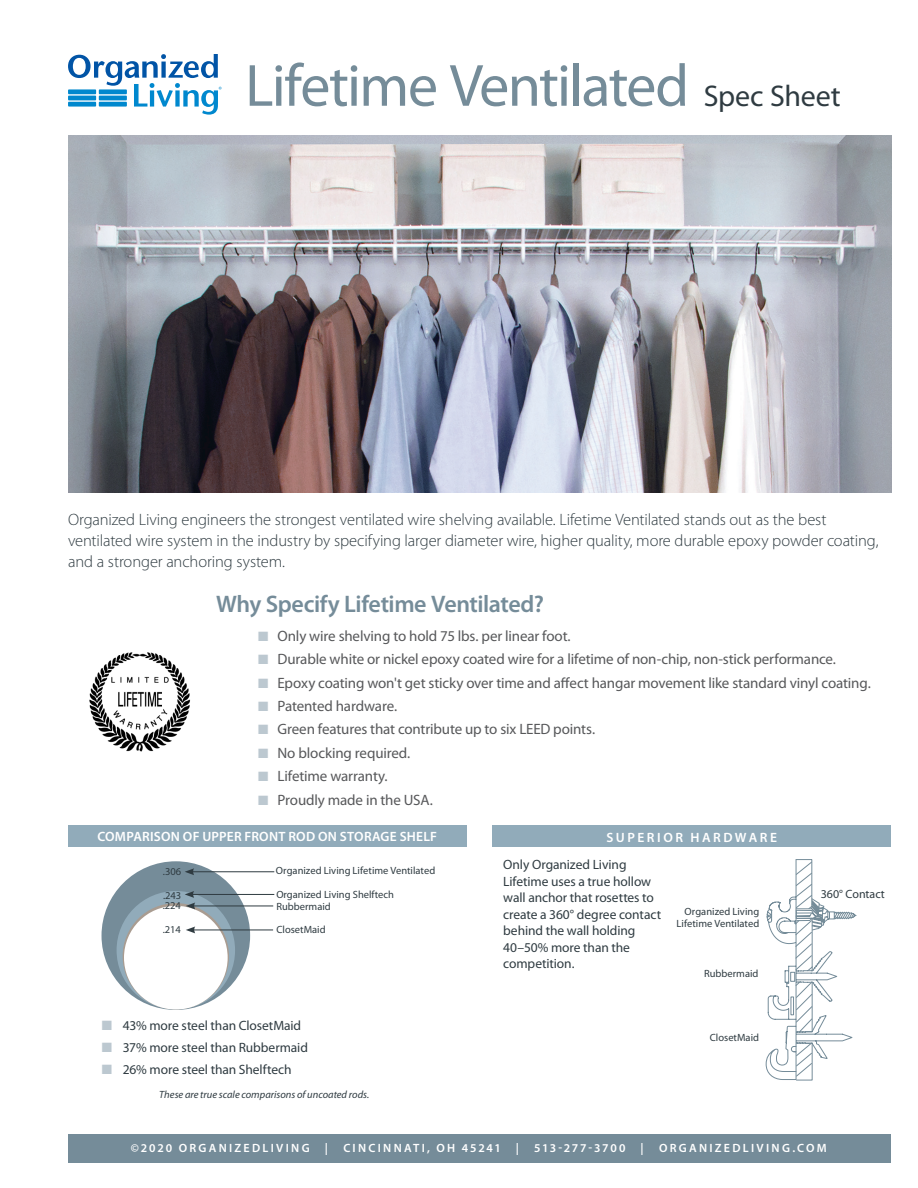
<style>
.page{position:relative;width:918px;height:1188px;background:#fff}
.page>*{position:absolute;margin:0;border:0;box-sizing:border-box;transform-origin:0 0}
.t1{font:60px "Myriad Pro";letter-spacing:-.03em;color:#758c99}
.t2{font:30px "Myriad Pro";letter-spacing:-.005em;color:#2f3b41}
.subhead{font:600 24px "Myriad Pro";letter-spacing:-.015em;color:#758c99}
.Body{font:300 16.5px/21px "Myriad Pro";letter-spacing:-.01em;color:#2f3b41}
.t3{font:15px "Myriad Pro";letter-spacing:-.01em;color:#57585a}
.Square_Bullets{font:13.5px/16.5px "Myriad Pro";letter-spacing:-.005em;color:#2f3b41}
.Bullet_Copy_Headers{font:600 13.5px "Myriad Pro";letter-spacing:.02em;color:#fff}
.Bullet_Copy_Headers-2{font:600 13.5px "Myriad Pro";letter-spacing:.185em;color:#fff}
.t4{font:600 12px "Myriad Pro";letter-spacing:.19em;color:#fff}
.t5{font:600 12px "Myriad Pro";letter-spacing:.145em;color:#fff}
.t6{font:12px "Myriad Pro";color:#2f3b41}
.t7{font:10.5px "Myriad Pro";color:#2f3b41}
.Square_Bullets-2{font:italic 10.5px "Myriad Pro";color:#2f3b41}
.s1{color:#bcc8d0}
</style>
<div class="page">
<div style="left:68px;top:1134px;width:823px;height:28px;background:#758c99"></div>
<svg style="left:68px;top:54px;width:154px;height:61px"></svg>
<div style="left:99px;top:89px;width:28px;height:5px;background:#0088ce"></div>
<hr style="left:99px;top:96px;width:28px;height:4px;background:#0088ce">
<div style="left:99px;top:102px;width:28px;height:5px;background:#0088ce"></div>
<div style="left:68px;top:89px;width:28px;height:5px;background:#0088ce"></div>
<hr style="left:68px;top:96px;width:28px;height:4px;background:#0088ce">
<div style="left:68px;top:102px;width:28px;height:5px;background:#0088ce"></div>
<img style="left:68px;top:135px;width:824px;height:358px">
<div style="left:68px;top:825px;width:399px;height:22px;background:#91abba"></div>
<div style="left:102px;top:861px;width:148px;height:149px;background:#758c99;border-radius:50%"></div>
<div style="left:117px;top:891px;width:118px;height:119px;background:#91abba;border-radius:50%"></div>
<svg style="left:123px;top:903px;width:106px;height:107px"></svg>
<div style="left:124px;top:906px;width:104px;height:104px;background:#fff;border-radius:50%"></div>
<hr style="left:192px;top:894px;width:82px;height:1px;background:#2f3b41">
<hr style="left:193px;top:906px;width:80px;height:1px;background:#2f3b41">
<svg style="left:185px;top:891px;width:10px;height:18px"></svg>
<hr style="left:193px;top:930px;width:80px;height:1px;background:#2f3b41">
<svg style="left:186px;top:926px;width:9px;height:7px"></svg>
<hr style="left:192px;top:871px;width:82px;height:1px;background:#2f3b41">
<svg style="left:185px;top:868px;width:9px;height:7px"></svg>
<svg style="left:765px;top:859px;width:92px;height:222px"></svg>
<div style="left:492px;top:826px;width:399px;height:21px;background:#91abba"></div>
<img style="left:89px;top:652px;width:101px;height:100px">
<p class="t1" style="left:245px;top:49px;width:445px">Lifetime Ventilated</p>
<p class="t2" style="left:704px;top:77px;width:138px">Spec Sheet</p>
<p class="Body" style="left:68px;top:509px;width:812px">Organized Living engineers the strongest ventilated wire shelving available. Lifetime Ventilated stands out as the best ventilated wire system in the industry by specifying larger diameter wire, higher quality, more durable epoxy powder coating, and a stronger anchoring system.</p>
<p class="subhead" style="left:216px;top:589px;width:329px">Why Specify Lifetime Ventilated?</p>
<p class="t3" style="left:258px;top:627px;width:314px"><span class="s1">■</span> Only wire shelving to hold 75 lbs. per linear foot.</p>
<p class="t3" style="left:258px;top:650px;width:580px"><span class="s1">■</span> Durable white or nickel epoxy coated wire for a lifetime of non-chip, non-stick performance.</p>
<p class="t3" style="left:258px;top:673px;width:614px"><span class="s1">■</span> Epoxy coating won't get sticky over time and affect hangar movement like standard vinyl coating.</p>
<p class="t3" style="left:258px;top:697px;width:141px"><span class="s1">■</span> Patented hardware.</p>
<p class="t3" style="left:258px;top:720px;width:339px"><span class="s1">■</span> Green features that contribute up to six LEED points.</p>
<p class="t3" style="left:258px;top:744px;width:154px"><span class="s1">■</span> No blocking required.</p>
<p class="t3" style="left:258px;top:767px;width:131px"><span class="s1">■</span> Lifetime warranty.</p>
<p class="t3" style="left:258px;top:790px;width:176px"><span class="s1">■</span> Proudly made in the USA.</p>
<p class="Bullet_Copy_Headers" style="left:97px;top:828px;width:341px">COMPARISON OF UPPER FRONT ROD ON STORAGE SHELF</p>
<p class="t7" style="left:276px;top:864px;width:161px">Organized Living Lifetime Ventilated</p>
<p class="t7" style="left:276px;top:888px;width:119px">Organized Living Shelftech</p>
<p class="t7" style="left:276px;top:900px;width:56px">Rubbermaid</p>
<p class="t7" style="left:276px;top:923px;width:51px">ClosetMaid</p>
<p class="t7" style="left:163px;top:865px;width:20px">.306</p>
<p class="t7" style="left:163px;top:889px;width:20px">.243</p>
<p class="t7" style="left:163px;top:899px;width:20px">.224</p>
<p class="t7" style="left:163px;top:923px;width:20px">.214</p>
<p class="Square_Bullets" style="left:102px;top:1017px;width:201px"><span class="s1">■</span> 43% more steel than ClosetMaid</p>
<p class="Square_Bullets" style="left:102px;top:1039px;width:208px"><span class="s1">■</span> 37% more steel than Rubbermaid</p>
<p class="Square_Bullets" style="left:102px;top:1061px;width:191px"><span class="s1">■</span> 26% more steel than Shelftech</p>
<p class="Square_Bullets-2" style="left:159px;top:1088px;width:212px">These are true scale comparisons of uncoated rods.</p>
<p class="Bullet_Copy_Headers-2" style="left:607px;top:828px;width:172px">SUPERIOR HARDWARE</p>
<p class="Square_Bullets" style="left:503px;top:856px;width:159px">Only Organized Living<br>Lifetime uses a true hollow wall anchor that rosettes to create a 360° degree contact behind the wall holding<br>40–50% more than the competition.</p>
<p class="t7" style="left:685px;top:905px;width:76px">Organized Living</p>
<p class="t7" style="left:677px;top:917px;width:84px">Lifetime Ventilated</p>
<p class="t7" style="left:704px;top:967px;width:56px">Rubbermaid</p>
<p class="t7" style="left:710px;top:1031px;width:51px">ClosetMaid</p>
<p class="t6" style="left:821px;top:886px;width:66px">360° Contact</p>
<p class="t4" style="left:131px;top:1140px;width:180px">©2020 ORGANIZEDLIVING</p>
<p class="t4" style="left:325px;top:1140px;width:5px">|</p>
<p class="t4" style="left:343px;top:1140px;width:159px">CINCINNATI, OH 45241</p>
<p class="t4" style="left:516px;top:1140px;width:5px">|</p>
<p class="t5" style="left:534px;top:1140px;width:93px">513-277-3700</p>
<p class="t4" style="left:641px;top:1140px;width:5px">|</p>
<p class="t4" style="left:659px;top:1140px;width:169px">ORGANIZEDLIVING.COM</p>
</div>
